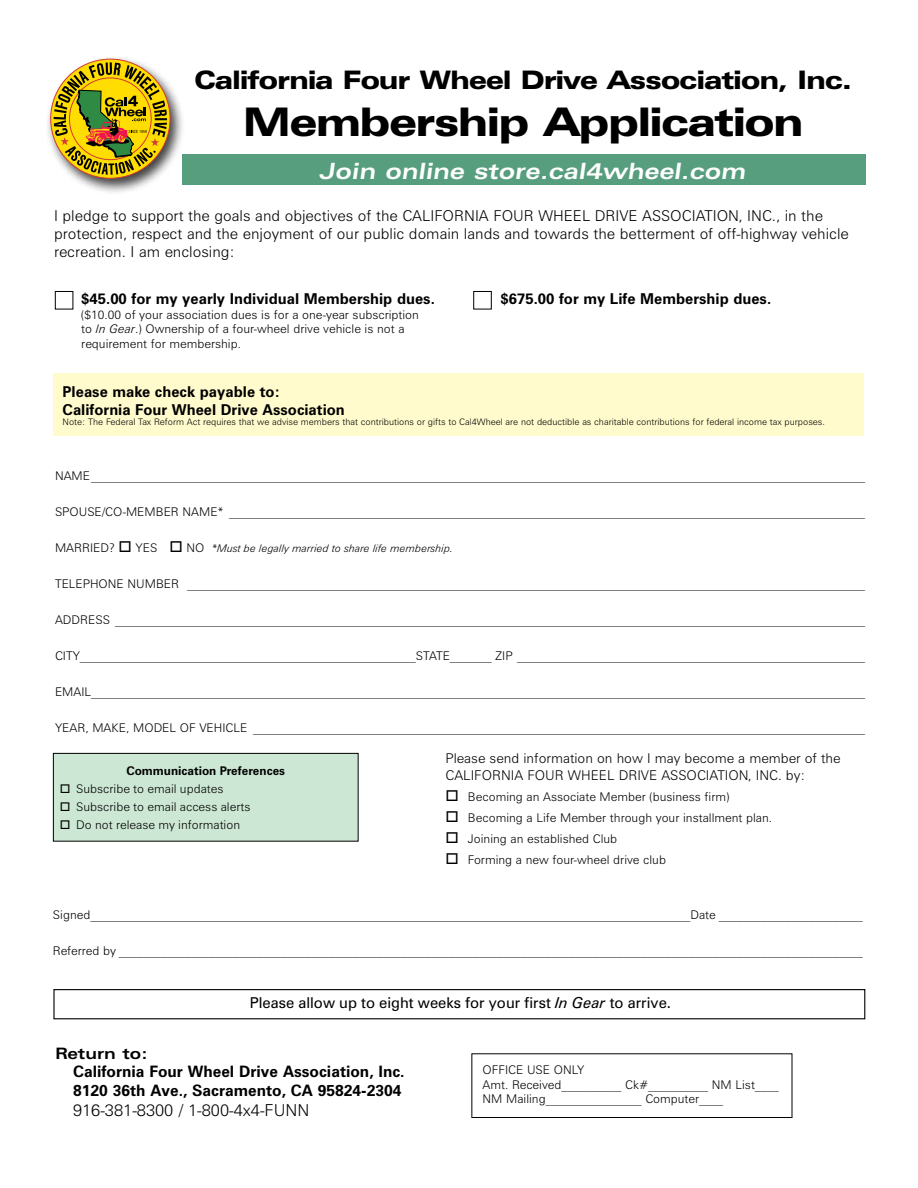
<style>
.page{position:relative;width:918px;height:1188px;background:#fff}
.page>*{position:absolute;margin:0;border:0;box-sizing:border-box;transform-origin:0 0}
.t1{font:900 expanded 39.6px "Zurich BT";letter-spacing:-.025em;color:#000}
.t2{font:900 expanded 25.5px "Zurich BT";letter-spacing:-.025em;color:#000}
.t3{font:700 expanded 22.5px "Zurich BT";color:#fff}
.t4{font:300 16.5px "Zurich BT";color:#000}
.t5{font:700 15.75px/18.9px "Zurich BT";color:#000}
.t6{font:700 expanded 15.75px "Zurich BT";color:#000}
.t7{font:300 15px/18px "Zurich BT";color:#000}
.t8{font:700 15px/18px "Zurich BT";color:#000}
.t9{font:15px "Zurich BT";color:#000}
.t10{font:300 13.5px/16.2px "Zurich BT";color:#000}
.t11{font:300 12px/14.4px "Zurich BT";color:#000}
.t12{font:700 12px "Zurich BT";color:#000}
.t13{font:italic 300 10.5px "Zurich BT";color:#000}
.t14{font:300 9px "Zurich BT";color:#000}
.s1{font-style:italic}
.s2{font-style:normal;font-size:12px}
</style>
<div class="page">
<div style="left:473px;top:291px;width:19px;height:18px;border:1px solid #000"></div>
<div style="left:55px;top:291px;width:18px;height:18px;border:1px solid #000"></div>
<div style="left:45px;top:55px;width:140px;height:140px;background:#000;opacity:.75"></div>
<svg style="left:54px;top:62px;width:113px;height:113px"></svg>
<div style="left:54px;top:374px;width:810px;height:62px;background:#fffbcc"></div>
<div style="left:471px;top:1053px;width:321px;height:65px;border:1px solid #000"></div>
<div style="left:53px;top:753px;width:305px;height:88px;background:#cce7d3"></div>
<div style="left:53px;top:753px;width:306px;height:89px;border:1px solid #000"></div>
<div style="left:53px;top:989px;width:812px;height:30px;border:1px solid #000"></div>
<div style="left:183px;top:154px;width:683px;height:31px;background:#579e7f"></div>
<h2 class="t2" style="left:195px;top:65px;width:659px">California Four Wheel Drive Association, Inc.</h2>
<h1 class="t1" style="left:243px;top:99px;width:562px">Membership Application</h1>
<h3 class="t3" style="left:319px;top:157px;width:432px">Join online store.cal4wheel.com</h3>
<p class="t7" style="left:54px;top:207px;width:796px">I pledge to support the goals and objectives of the CALIFORNIA FOUR WHEEL DRIVE ASSOCIATION, INC., in the protection, respect and the enjoyment of our public domain lands and towards the betterment of off-highway vehicle recreation. I am enclosing:</p>
<p class="t8" style="left:81px;top:290px;width:355px">$45.00 for my yearly Individual Membership dues.</p>
<p class="t11" style="left:81px;top:307px;width:339px">($10.00 of your association dues is for a one-year subscription to <span class="s1">In Gear</span>.) Ownership of a four-wheel drive vehicle is not a requirement for membership.</p>
<p class="t8" style="left:501px;top:290px;width:272px">$675.00 for my Life Membership dues.</p>
<p class="t8" style="left:63px;top:382px;width:284px">Please make check payable to:<br>California Four Wheel Drive Association</p>
<p class="t14" style="left:63px;top:417px;width:764px">Note: The Federal Tax Reform Act requires that we advise members that contributions or gifts to Cal4Wheel are not deductible as charitable contributions for federal income tax purposes.</p>
<p class="t11" style="left:55px;top:468px;width:812px">NAME_________________________________________________________________________________________________________________________________</p>
<p class="t11" style="left:55px;top:504px;width:811px">SPOUSE/CO-MEMBER NAME* __________________________________________________________________________________________________________</p>
<p class="t13" style="left:55px;top:542px;width:400px"><span class="s2">MARRIED?</span> □ <span class="s2">YES</span> □ <span class="s2">NO</span> *Must be legally married to share life membership.</p>
<p class="t11" style="left:55px;top:576px;width:812px">TELEPHONE NUMBER _________________________________________________________________________________________________________________</p>
<p class="t11" style="left:55px;top:612px;width:812px">ADDRESS _____________________________________________________________________________________________________________________________</p>
<p class="t11" style="left:55px;top:648px;width:811px">CITY________________________________________________________STATE_______ ZIP __________________________________________________________</p>
<p class="t11" style="left:55px;top:684px;width:812px">EMAIL_________________________________________________________________________________________________________________________________</p>
<p class="t11" style="left:55px;top:720px;width:812px">YEAR, MAKE, MODEL OF VEHICLE ______________________________________________________________________________________________________</p>
<p class="t12" style="left:126px;top:764px;width:160px">Communication Preferences</p>
<p class="t11" style="left:60px;top:782px;width:165px">□ Subscribe to email updates</p>
<p class="t11" style="left:60px;top:800px;width:192px">□ Subscribe to email access alerts</p>
<p class="t11" style="left:60px;top:818px;width:182px">□ Do not release my information</p>
<p class="t10" style="left:446px;top:750px;width:397px">Please send information on how I may become a member of the<br>CALIFORNIA FOUR WHEEL DRIVE ASSOCIATION, INC. by:</p>
<p class="t11" style="left:446px;top:789px;width:285px">□ Becoming an Associate Member (business firm)</p>
<p class="t11" style="left:446px;top:810px;width:328px">□ Becoming a Life Member through your installment plan.</p>
<p class="t11" style="left:446px;top:831px;width:173px">□ Joining an established Club</p>
<p class="t11" style="left:446px;top:852px;width:222px">□ Forming a new four-wheel drive club</p>
<p class="t11" style="left:53px;top:907px;width:811px">Signed____________________________________________________________________________________________________Date ________________________</p>
<p class="t11" style="left:53px;top:943px;width:811px">Referred by ____________________________________________________________________________________________________________________________</p>
<p class="t9" style="left:250px;top:994px;width:423px">Please allow up to eight weeks for your first <span class="s1">In Gear</span> to arrive.</p>
<h3 class="t6" style="left:55px;top:1044px;width:94px">Return to:</h3>
<h3 class="t5" style="left:73px;top:1062px;width:333px">California Four Wheel Drive Association, Inc.<br>8120 36th Ave., Sacramento, CA 95824-2304</h3>
<h3 class="t4" style="left:73px;top:1100px;width:238px">916-381-8300 / 1-800-4x4-FUNN</h3>
<p class="t11" style="left:483px;top:1063px;width:298px">OFFICE USE ONLY<br>Amt. Received__________ Ck#__________ NM List____<br>NM Mailing________________ Computer____</p>
</div>
